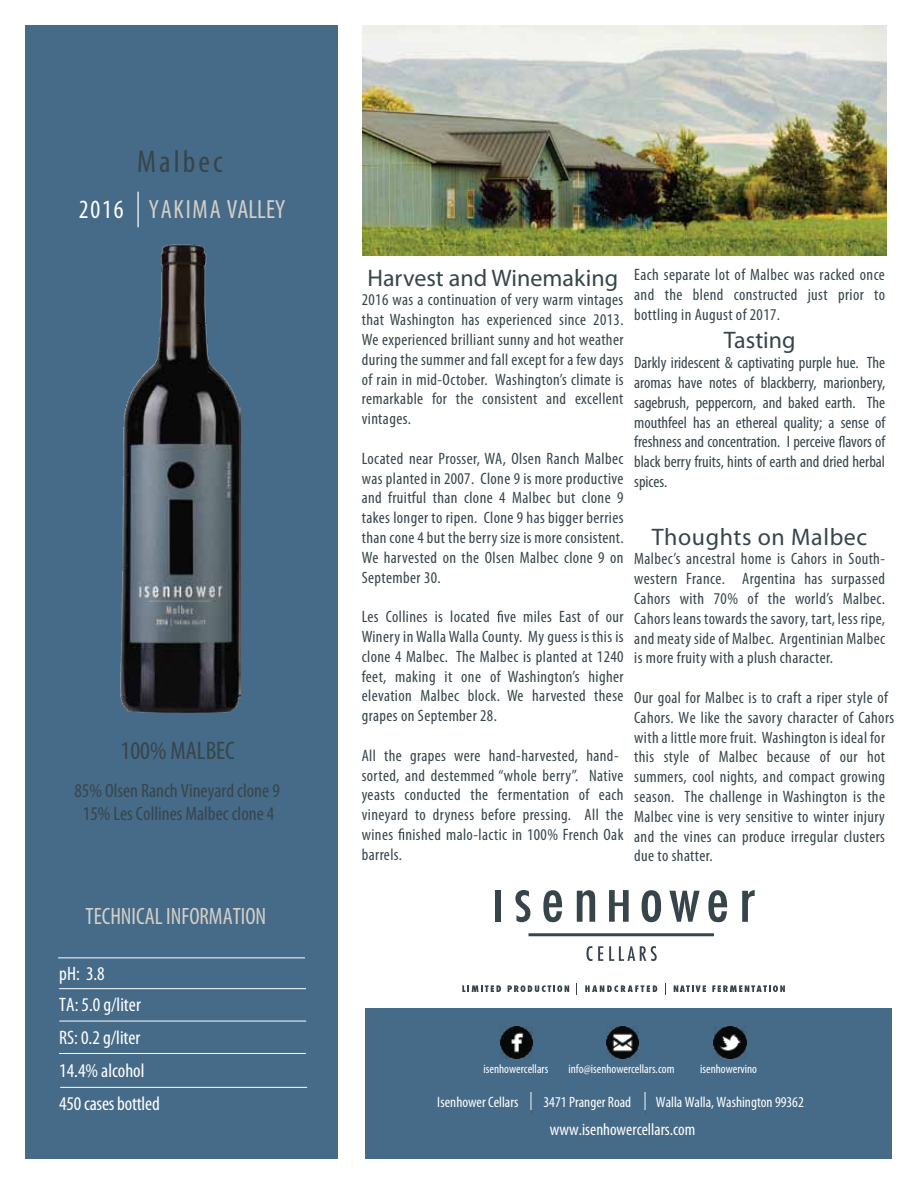
<style>
.page{position:relative;width:918px;height:1188px;background:#fff}
.page>*{position:absolute;margin:0;border:0;box-sizing:border-box;transform-origin:0 0}
.t1{font:condensed 31.5px "Myriad Pro";letter-spacing:.095em;color:#37454b}
.t2{font:condensed 26.4px "Myriad Pro";letter-spacing:.07em;color:#d5cfc7;scale:.96 1}
.t3{font:condensed 25.5px "Myriad Pro";color:#37454b}
.t4{font:24px "Myriad Pro";color:#37454b}
.t5{font:24px "Myriad Pro";letter-spacing:.025em;color:#37454b}
.t6{font:condensed 23.7px "Myriad Pro";color:#d5cfc7;scale:.96 1}
.t7{font:condensed 19.5px/32.5px "Myriad Pro";color:#fff}
.t8{font:condensed 19.5px/23.4px "Myriad Pro";color:#37454b;text-align:center}
.t9{font:condensed 16.95px "Myriad Pro";color:#fff}
.t10{font:condensed 16.5px/19.8px "Myriad Pro";letter-spacing:.025em;color:#37454b;text-align:justify}
.t11{font:condensed 15px "Myriad Pro";color:#fff}
.t12{font:condensed 12.6px "Myriad Pro";color:#fff}
.s1{color:#fff}
</style>
<div class="page">
<div style="left:25px;top:25px;width:312px;height:1134px;background:#466b88"></div>
<hr style="left:137px;top:192px;width:2px;height:35px;background:#fff">
<hr style="left:59px;top:988px;width:247px;height:1px;background:#fff">
<hr style="left:59px;top:1021px;width:247px;height:1px;background:#fff">
<hr style="left:59px;top:1053px;width:247px;height:1px;background:#fff">
<hr style="left:60px;top:1087px;width:247px;height:1px;background:#fff">
<hr style="left:58px;top:958px;width:247px;height:1px;background:#fff">
<img style="left:362px;top:26px;width:524px;height:229px">
<div style="left:365px;top:1008px;width:526px;height:151px;background:#466b88"></div>
<svg style="left:531px;top:1092px;width:1px;height:18px"></svg>
<svg style="left:645px;top:1092px;width:1px;height:18px"></svg>
<img style="left:713px;top:1026px;width:33px;height:33px">
<img style="left:606px;top:1027px;width:33px;height:32px">
<img style="left:500px;top:1026px;width:32px;height:33px">
<div style="left:495px;top:891px;width:6px;height:31px;background:#37454b"></div>
<svg style="left:515px;top:890px;width:15px;height:32px"></svg>
<svg style="left:543px;top:890px;width:19px;height:32px"></svg>
<svg style="left:577px;top:890px;width:18px;height:32px"></svg>
<svg style="left:609px;top:890px;width:20px;height:32px"></svg>
<svg style="left:642px;top:890px;width:19px;height:32px"></svg>
<svg style="left:669px;top:891px;width:31px;height:31px"></svg>
<svg style="left:708px;top:890px;width:19px;height:32px"></svg>
<svg style="left:742px;top:890px;width:13px;height:32px"></svg>
<hr style="left:529px;top:933px;width:185px;height:3px;background:#38454a">
<svg style="left:586px;top:946px;width:6px;height:15px"></svg>
<svg style="left:598px;top:946px;width:5px;height:15px"></svg>
<svg style="left:609px;top:946px;width:48px;height:15px"></svg>
<svg style="left:462px;top:985px;width:39px;height:7px"></svg>
<svg style="left:508px;top:985px;width:61px;height:7px"></svg>
<svg style="left:585px;top:985px;width:72px;height:7px"></svg>
<svg style="left:674px;top:985px;width:32px;height:7px"></svg>
<svg style="left:712px;top:985px;width:73px;height:7px"></svg>
<svg style="left:497px;top:611px;width:6px;height:11px"></svg>
<svg style="left:398px;top:828px;width:6px;height:12px"></svg>
<svg style="left:839px;top:436px;width:5px;height:11px"></svg>
<img style="left:121px;top:244px;width:119px;height:468px">
<h1 class="t1" style="left:137px;top:143px;width:87px">Malbec</h1>
<h2 class="t2" style="left:79px;top:193px;width:216px"><span class="s1">2016</span> YAKIMA VALLEY</h2>
<h3 class="t3" style="left:121px;top:735px;width:116px">100% MALBEC</h3>
<p class="t8" style="left:74px;top:779px;width:207px">85% Olsen Ranch Vineyard clone 9<br>15% Les Collines Malbec clone 4</p>
<h3 class="t6" style="left:86px;top:902px;width:190px">TECHNICAL INFORMATION</h3>
<p class="t7" style="left:59px;top:957px;width:102px">pH: 3.8<br>TA: 5.0 g/liter<br>RS: 0.2 g/liter<br>14.4% alcohol<br>450 casesbottled</p>
<h3 class="t4" style="left:367px;top:263px;width:252px">Harvest and Winemaking</h3>
<p class="t10" style="left:362px;top:290px;width:263px">2016 was a continuation of very warm vintages that Washington has experienced since 2013.<br>We experienced brilliant sunny and hot weather during the summer and fall except for a few days of rain in mid-October. Washington’s climate is remarkable for the consistent and excellent vintages.</p>
<p class="t10" style="left:362px;top:448px;width:263px">Located near Prosser, WA, Olsen Ranch Malbec was planted in 2007. Clone 9 is more productive and fruitful than clone 4 Malbec but clone 9 takes longer to ripen. Clone 9 has bigger berries than cone 4 but the berry size is more consistent.<br>We harvested on the Olsen Malbec clone 9 on September 30.</p>
<p class="t10" style="left:362px;top:607px;width:263px">Les Collines is located ve miles East of our Winery inWallaWalla County. My guess is this is clone 4 Malbec. The Malbec is planted at 1240 feet, making it one of Washington’s higher elevation Malbec block. We harvested these grapes on September 28.</p>
<p class="t10" style="left:362px;top:745px;width:263px;text-align:left">All the grapes were hand-harvested, hand&shy;sorted, and destemmed “whole berry”. Native yeasts conducted the fermentation of each vineyard to dryness before pressing. All the wines nished malo-lactic in 100% French Oak barrels.</p>
<p class="t10" style="left:634px;top:264px;width:252px">Each separate lot of Malbec was racked once and the blend constructed just prior to bottling in August of 2017.</p>
<h3 class="t4" style="left:724px;top:325px;width:73px">Tasting</h3>
<p class="t10" style="left:634px;top:353px;width:253px">Darkly iridescent &amp; captivating purple hue. The aromas have notes of blackberry, marionbery, sagebrush, peppercorn, and baked earth. The mouthfeel has an ethereal quality; a sense of freshness and concentration. I perceive avors of black berry fruits, hints of earth and dried herbal spices.</p>
<h3 class="t5" style="left:652px;top:522px;width:217px">Thoughts on Malbec</h3>
<p class="t10" style="left:634px;top:549px;width:252px">Malbec’s ancestral home is Cahors in South&shy;western France. Argentina has surpassed Cahors with 70% of the world’s Malbec.<br>Cahors leans towards thesavory, tart, less ripe, and meaty side of Malbec. Argentinian Malbec is more fruity with a plush character.</p>
<p class="t10" style="left:634px;top:687px;width:262px;text-align:left">Our goal for Malbec is to craft a riper style of Cahors. We like the savory character of Cahors with a little more fruit. Washington is ideal for this style of Malbec because of our hot summers, cool nights, and compact growing season. The challenge in Washington is the Malbec vine is very sensitive to winter injury and the vines can produce irregular clusters due to shatter.</p>
<p class="t12" style="left:483px;top:1061px;width:66px">isenhowercellars</p>
<p class="t12" style="left:568px;top:1061px;width:108px">info@isenhowercellars.com</p>
<p class="t12" style="left:700px;top:1061px;width:59px">isenhowervino</p>
<p class="t11" style="left:437px;top:1093px;width:83px">Isenhower Cellars</p>
<p class="t11" style="left:543px;top:1093px;width:89px">3471 Pranger Road</p>
<p class="t11" style="left:656px;top:1093px;width:149px">Walla Walla, Washington 99362</p>
<p class="t9" style="left:550px;top:1120px;width:147px">www.isenhowercellars.com</p>
</div>
